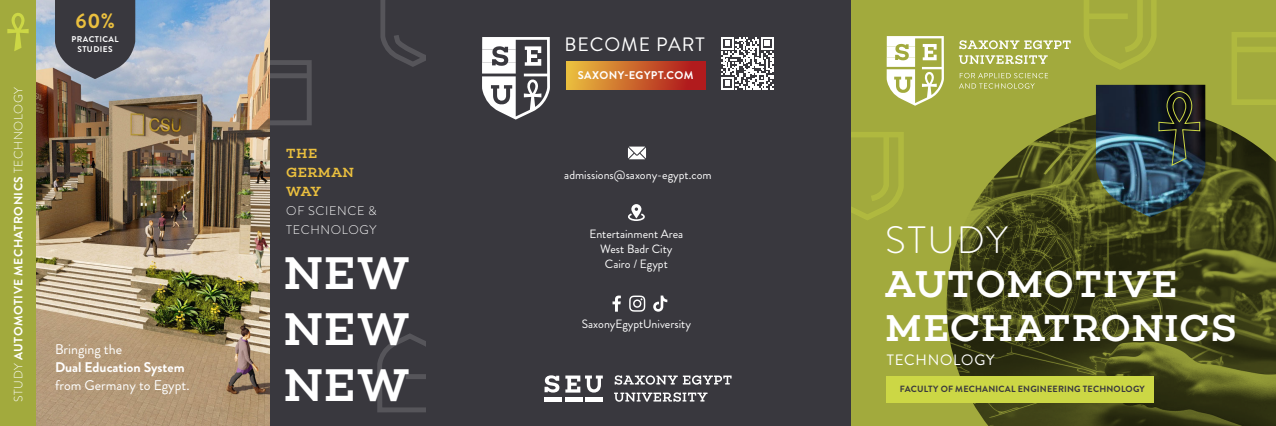
<style>
.page{position:relative;width:1276px;height:426px;background:#fff}
.page>*{position:absolute;margin:0;border:0;box-sizing:border-box;transform-origin:0 0}
.t1{font:500 46.6px/56px "Choplin";letter-spacing:.03em;color:#fff}
.t2{font:500 38px/44px "Choplin";letter-spacing:.02em;color:#fff}
.t3{font:300 38px "Brandon Grotesque";letter-spacing:.05em;color:#fff}
.t4{font:700 20.8px "Brandon Grotesque";color:#ebc03f}
.t5{font:19.3px "Brandon Grotesque";letter-spacing:.05em;color:#fff}
.t6{font:15px "Brandon Grotesque";letter-spacing:.05em;color:#fff}
.t7{font:14px "Brandon Grotesque";color:#fff}
.t8{font:700 14px "Brandon Grotesque";color:#fff}
.t9{font:500 13.5px/19px "Choplin";letter-spacing:.04em;color:#ebc03f}
.t10{font:300 12.5px/19px "Brandon Grotesque";letter-spacing:.05em;color:#fff}
.t11{font:12px/15px "Brandon Grotesque";color:#fff;text-align:center}
.t12{font:700 12px "Brandon Grotesque";letter-spacing:.04em;color:#fff}
.t13{font:700 11.1px "Brandon Grotesque";letter-spacing:.04em;color:#fff}
.t14{font:700 9px "Brandon Grotesque";letter-spacing:.02em;color:#39383e}
.t15{font:700 8.3px/10.1px "Brandon Grotesque";letter-spacing:.05em;color:#fff;text-align:center}
.s1{font-weight:300}
</style>
<div class="page">
<div style="left:850px;top:0;width:426px;height:425px;background:#a2aa3d"></div>
<img style="left:946px;top:109px;width:330px;height:316px">
<img style="left:1096px;top:85px;width:109px;height:132px">
<svg style="left:1158px;top:89px;width:42px;height:77px"></svg>
<svg style="left:1232px;top:32px;width:44px;height:73px"></svg>
<svg style="left:1084px;top:0;width:72px;height:70px"></svg>
<div style="left:1088px;top:13px;width:39px;height:6px;background:#b0b93f"></div>
<svg style="left:850px;top:130px;width:53px;height:90px"></svg>
<div style="left:425px;top:0;width:425px;height:425px;background:#39383e"></div>
<div style="left:886px;top:375px;width:268px;height:26px;background:#ccd745"></div>
<div style="left:269px;top:0;width:156px;height:425px;background:#39383e"></div>
<svg style="left:269px;top:60px;width:43px;height:65px"></svg>
<svg style="left:380px;top:0;width:45px;height:67px"></svg>
<svg style="left:377px;top:333px;width:48px;height:79px"></svg>
<div style="left:406px;top:373px;width:19px;height:5px;background:#56555a"></div>
<div style="left:0;top:0;width:36px;height:425px;background:#a2aa3d"></div>
<img style="left:36px;top:0;width:233px;height:425px">
<svg style="left:7px;top:13px;width:22px;height:38px"></svg>
<svg style="left:55px;top:0;width:80px;height:79px"></svg>
<svg style="left:628px;top:146px;width:18px;height:13px"></svg>
<svg style="left:628px;top:204px;width:17px;height:17px"></svg>
<svg style="left:629px;top:295px;width:16px;height:16px"></svg>
<svg style="left:653px;top:295px;width:14px;height:16px"></svg>
<svg style="left:612px;top:295px;width:9px;height:16px"></svg>
<div style="left:566px;top:62px;width:139px;height:28px;background:linear-gradient(to right,#eabf3e,#ab0b19)"></div>
<svg style="left:721px;top:37px;width:52px;height:52px"></svg>
<svg style="left:482px;top:37px;width:68px;height:82px"></svg>
<hr style="left:544px;top:397px;width:17px;height:4px;background:#fff">
<hr style="left:565px;top:397px;width:17px;height:4px;background:#fff">
<hr style="left:586px;top:397px;width:17px;height:4px;background:#fff">
<svg style="left:614px;top:392px;width:93px;height:9px"></svg>
<svg style="left:614px;top:375px;width:117px;height:9px"></svg>
<svg style="left:565px;top:375px;width:38px;height:17px"></svg>
<svg style="left:544px;top:375px;width:15px;height:17px"></svg>
<svg style="left:959px;top:73px;width:89px;height:16px"></svg>
<svg style="left:959px;top:55px;width:88px;height:9px"></svg>
<svg style="left:959px;top:40px;width:111px;height:9px"></svg>
<svg style="left:886px;top:36px;width:58px;height:70px"></svg>
<p class="t12" style="left:10px;top:401px;width:315px;rotate:-90deg"><span class="s1">STUDY</span> AUTOMOTIVE MECHATRONICS <span class="s1">TECHNOLOGY</span></p>
<h3 class="t4" style="left:75px;top:6px;width:41px">60%</h3>
<p class="t15" style="left:72px;top:34px;width:49px">PRACTICAL<br>STUDIES</p>
<p class="t7" style="left:55px;top:339px;width:69px">Bringing the</p>
<p class="t8" style="left:55px;top:356px;width:131px">Dual Education System</p>
<p class="t7" style="left:55px;top:375px;width:136px">from Germany to Egypt.</p>
<p class="t9" style="left:286px;top:144px;width:69px">THE<br>GERMAN<br>WAY</p>
<p class="t10" style="left:286px;top:201px;width:92px">OF SCIENCE &amp;<br>TECHNOLOGY</p>
<h1 class="t1" style="left:284px;top:245px;width:127px">NEW<br>NEW</h1>
<h1 class="t1" style="left:284px;top:357px;width:127px">NEW</h1>
<h3 class="t5" style="left:564px;top:31px;width:142px">BECOME PART</h3>
<p class="t13" style="left:578px;top:68px;width:117px">SAXONY-EGYPT.COM</p>
<p class="t11" style="left:564px;top:168px;width:149px">admissions@saxony-egypt.com</p>
<p class="t11" style="left:589px;top:226px;width:95px">Entertainment Area<br>West Badr City<br>Cairo / Egypt</p>
<p class="t11" style="left:582px;top:316px;width:111px">SaxonyEgyptUniversity</p>
<h2 class="t3" style="left:885px;top:213px;width:124px">STUDY</h2>
<h2 class="t2" style="left:885px;top:262px;width:353px">AUTOMOTIVE<br>MECHATRONICS</h2>
<p class="t6" style="left:886px;top:349px;width:109px">TECHNOLOGY</p>
<p class="t14" style="left:899px;top:382px;width:247px">FACULTY OF MECHANICAL ENGINEERING TECHNOLOGY</p>
</div>
